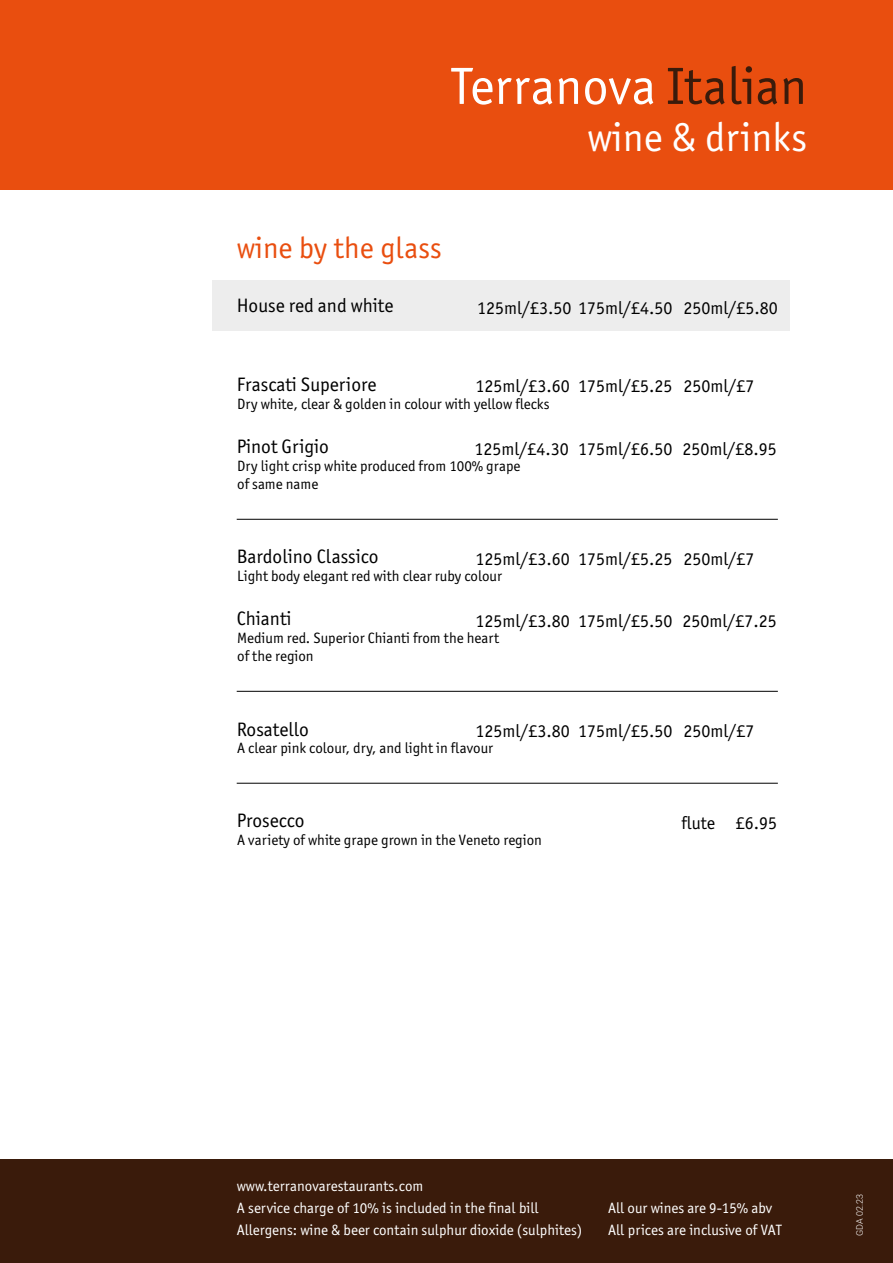
<style>
.page{position:relative;width:893px;height:1263px;background:#fff}
.page>*{position:absolute;margin:0;border:0;box-sizing:border-box;transform-origin:0 0}
.t1{font:52.5px "Officina Sans ITC Pro";color:#fff}
.t2{font:40.5px "Officina Sans ITC Pro";color:#fff}
.t3{font:30px "Officina Sans ITC Pro";color:#e94e0f}
.t4{font:19.5px "Officina Sans ITC Pro";color:#000}
.t5{font:18px "Officina Sans ITC Pro";color:#000}
.t6{font:15px/18px "Officina Sans ITC Pro";color:#000}
.t7{font:15px "Officina Sans ITC Pro";color:#fff}
.t8{font:300 9px "Roboto";color:#fff}
.s1{color:#3a1b0b}
</style>
<div class="page">
<div style="left:0;top:0;width:893px;height:189px;background:#e94e0f"></div>
<div style="left:0;top:1160px;width:893px;height:103px;background:#3a1b0b"></div>
<hr style="left:237px;top:691px;width:541px;height:1px;background:#000">
<hr style="left:237px;top:519px;width:541px;height:1px;background:#000">
<hr style="left:237px;top:783px;width:541px;height:1px;background:#000">
<div style="left:212px;top:280px;width:578px;height:50px;background:#ededed"></div>
<h1 class="t1" style="left:451px;top:55px;width:358px">Terranova <span class="s1">Italian</span></h1>
<h2 class="t2" style="left:587px;top:113px;width:221px">wine &amp; drinks</h2>
<h3 class="t3" style="left:237px;top:230px;width:206px">wine by the glass</h3>
<h3 class="t4" style="left:237px;top:294px;width:158px">House red and white</h3>
<p class="t5" style="left:477px;top:298px;width:302px">125ml/£3.50 175ml/£4.50 250ml/£5.80</p>
<h3 class="t4" style="left:237px;top:373px;width:141px">Frascati Superiore</h3>
<p class="t6" style="left:237px;top:395px;width:314px">Dry white, clear &amp; golden in colour with yellow flecks</p>
<h3 class="t4" style="left:237px;top:435px;width:94px">Pinot Grigio</h3>
<p class="t6" style="left:237px;top:457px;width:285px">Dry light crisp white produced from 100% grape of same name</p>
<p class="t5" style="left:475px;top:375px;width:281px">125ml/£3.60 175ml/£5.25 250ml/£7</p>
<p class="t5" style="left:475px;top:438px;width:304px">125ml/£4.30 175ml/£6.50 250ml/£8.95</p>
<h3 class="t4" style="left:237px;top:545px;width:143px">Bardolino Classico</h3>
<p class="t6" style="left:237px;top:567px;width:266px">Light body elegant red with clear ruby colour</p>
<h3 class="t4" style="left:237px;top:607px;width:56px">Chianti</h3>
<p class="t6" style="left:237px;top:629px;width:263px">Medium red. Superior Chianti from the heart of the region</p>
<p class="t5" style="left:475px;top:548px;width:281px">125ml/£3.60 175ml/£5.25 250ml/£7</p>
<p class="t5" style="left:475px;top:610px;width:303px">125ml/£3.80 175ml/£5.50 250ml/£7.25</p>
<h3 class="t4" style="left:237px;top:717px;width:74px">Rosatello</h3>
<p class="t6" style="left:237px;top:739px;width:258px">A clear pink colour, dry, and light in flavour</p>
<p class="t5" style="left:475px;top:720px;width:281px">125ml/£3.80 175ml/£5.50 250ml/£7</p>
<h3 class="t4" style="left:237px;top:809px;width:69px">Prosecco</h3>
<p class="t6" style="left:237px;top:831px;width:306px">A variety of white grape grown in the Veneto region</p>
<p class="t5" style="left:682px;top:813px;width:97px">flute £6.95</p>
<p class="t7" style="left:237px;top:1177px;width:188px">www.terranovarestaurants.com</p>
<p class="t7" style="left:237px;top:1199px;width:304px">A service charge of 10% is included in the final bill</p>
<p class="t7" style="left:608px;top:1199px;width:166px">All our wines are 9-15% abv</p>
<p class="t7" style="left:237px;top:1221px;width:347px">Allergens: wine &amp; beer contain sulphur dioxide (sulphites)</p>
<p class="t7" style="left:608px;top:1221px;width:175px">All prices are inclusive of VAT</p>
<p class="t8" style="left:853px;top:1236px;width:44px;rotate:-90deg">GDA 02.23</p>
</div>
